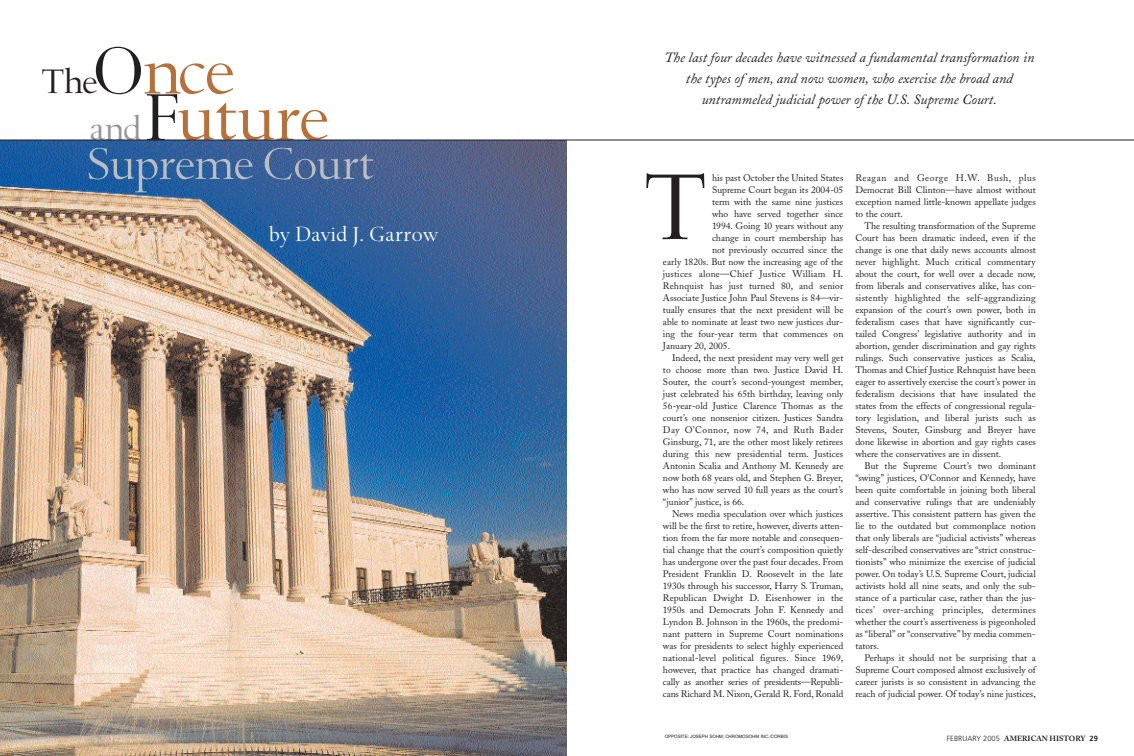
<style>
.page{position:relative;width:1134px;height:756px;background:#fff}
.page>*{position:absolute;margin:0;border:0;box-sizing:border-box;transform-origin:0 0}
.t1{font:110px "Spectrum";color:#231f20}
.t2{font:78.2px "Spectrum";letter-spacing:-.035em;color:#b87038}
.t3{font:52.3px "Spectrum";letter-spacing:-.03em;color:#bbbdc0}
.t4{font:40px "Spectrum";color:#231f20}
.t5{font:24px "Spectrum";color:#fff}
.t6{font:italic 14px/21px "Adobe Caslon";color:#231f20;text-align:center}
.t7{font:9.5px/12px "Adobe Caslon";color:#231f20;text-align:justify}
.t8{font:9.5px "Adobe Caslon";letter-spacing:.02em;color:#231f20}
.t9{font:9.5px "Adobe Caslon";letter-spacing:.04em;color:#231f20}
.t10{font:700 7.5px "Adobe Caslon";color:#231f20}
.t11{font:4.5px "Helvetica";color:#231f20}
.s1{font-size:78.2px}
.s2{font-size:78.2px;color:#b87038}
.s3{font-size:40px;color:#939598}
.s4{color:#231f20}
.s5{font-family:"Frutiger";font-weight:300}
.s6{font-family:"Frutiger"}
</style>
<div class="page">
<img style="left:0;top:141px;width:567px;height:615px">
<hr style="left:0;top:140px;width:1134px;height:1px;background:#231f20">
<h3 class="t4" style="left:41px;top:68px;width:195px">The<span class="s1">O</span><span class="s2">nce</span></h3>
<h2 class="t2" style="left:89px;top:90px;width:242px"><span class="s3">and</span><span class="s4">F</span>uture</h2>
<h3 class="t3" style="left:87px;top:146px;width:289px">Supreme Court</h3>
<h3 class="t5" style="left:269px;top:226px;width:171px">by David J. Garrow</h3>
<h3 class="t6" style="left:664px;top:48px;width:372px">The last four decades have witnessed a fundamental transformation in the types of men, and now women, who exercise the broad and</h3>
<h3 class="t6" style="left:702px;top:90px;width:296px">untrammeled judicial power of the U.S. Supreme Court.</h3>
<h1 class="t1" style="left:644px;top:169px;width:65px">T</h1>
<p class="t7" style="left:712px;top:173px;width:133px">his past October the United States</p>
<p class="t7" style="left:712px;top:185px;width:133px">Supreme Court began its 2004-05</p>
<p class="t7" style="left:712px;top:197px;width:133px">term with the same nine justices</p>
<p class="t7" style="left:712px;top:209px;width:133px">who have served together since</p>
<p class="t7" style="left:712px;top:221px;width:133px">1994. Going 10 years without any</p>
<p class="t7" style="left:712px;top:233px;width:133px">change in court membership has</p>
<p class="t7" style="left:712px;top:245px;width:133px">not previously occurred since the</p>
<p class="t7" style="left:663px;top:257px;width:182px">early 1820s. But now the increasing age of the</p>
<p class="t8" style="left:663px;top:270px;width:182px">justices alone—Chief Justice William H.</p>
<p class="t7" style="left:663px;top:281px;width:182px">Rehnquist has just turned 80, and senior</p>
<p class="t7" style="left:663px;top:293px;width:182px">Associate Justice John Paul Stevens is 84—vir-</p>
<p class="t7" style="left:663px;top:305px;width:182px">tually ensures that the next president will be</p>
<p class="t7" style="left:663px;top:317px;width:182px">able to nominate at least two new justices dur-</p>
<p class="t7" style="left:663px;top:329px;width:182px">ing the four-year term that commences on</p>
<p class="t7" style="left:663px;top:341px;width:69px">January 20, 2005.</p>
<p class="t7" style="left:672px;top:353px;width:173px">Indeed, the next president may very well get</p>
<p class="t7" style="left:663px;top:365px;width:182px">to choose more than two. Justice David H.</p>
<p class="t7" style="left:663px;top:377px;width:182px">Souter, the court’s second-youngest member,</p>
<p class="t7" style="left:663px;top:389px;width:182px">just celebrated his 65th birthday, leaving only</p>
<p class="t7" style="left:663px;top:401px;width:182px">56-year-old Justice Clarence Thomas as the</p>
<p class="t7" style="left:663px;top:413px;width:182px">court’s one nonsenior citizen. Justices Sandra</p>
<p class="t9" style="left:663px;top:426px;width:182px">Day O’Connor, now 74, and Ruth Bader</p>
<p class="t7" style="left:663px;top:437px;width:182px">Ginsburg, 71, are the other most likely retirees</p>
<p class="t7" style="left:663px;top:449px;width:182px">during this new presidential term. Justices</p>
<p class="t7" style="left:663px;top:461px;width:182px">Antonin Scalia and Anthony M. Kennedy are</p>
<p class="t7" style="left:663px;top:473px;width:182px">now both 68 years old, and Stephen G. Breyer,</p>
<p class="t7" style="left:663px;top:485px;width:182px">who has now served 10 full years as the court’s</p>
<p class="t7" style="left:663px;top:497px;width:83px">“junior” justice, is 66.</p>
<p class="t7" style="left:672px;top:509px;width:173px">News media speculation over which justices</p>
<p class="t7" style="left:663px;top:521px;width:182px">will be the first to retire, however, diverts atten-</p>
<p class="t7" style="left:663px;top:533px;width:182px">tion from the far more notable and consequen-</p>
<p class="t7" style="left:663px;top:545px;width:182px">tial change that the court’s composition quietly</p>
<p class="t7" style="left:663px;top:557px;width:182px">has undergone over the past four decades. From</p>
<p class="t7" style="left:663px;top:569px;width:182px">President Franklin D. Roosevelt in the late</p>
<p class="t7" style="left:663px;top:581px;width:182px">1930s through his successor, Harry S. Truman,</p>
<p class="t7" style="left:663px;top:593px;width:182px">Republican Dwight D. Eisenhower in the</p>
<p class="t7" style="left:663px;top:605px;width:182px">1950s and Democrats John F. Kennedy and</p>
<p class="t7" style="left:663px;top:617px;width:182px">Lyndon B. Johnson in the 1960s, the predomi-</p>
<p class="t7" style="left:663px;top:629px;width:182px">nant pattern in Supreme Court nominations</p>
<p class="t7" style="left:663px;top:641px;width:182px">was for presidents to select highly experienced</p>
<p class="t7" style="left:663px;top:653px;width:182px">national-level political figures. Since 1969,</p>
<p class="t7" style="left:663px;top:665px;width:182px">however, that practice has changed dramati-</p>
<p class="t7" style="left:663px;top:677px;width:182px">cally as another series of presidents—Republi-</p>
<p class="t7" style="left:663px;top:689px;width:182px">cans Richard M. Nixon, Gerald R. Ford, Ronald</p>
<p class="t7" style="left:855px;top:173px;width:182px">Reagan and George H.W. Bush, plus Democrat Bill Clinton—have almost without exception named little-known appellate judges to the court.</p>
<p class="t7" style="left:855px;top:221px;width:182px;text-indent:9px">The resulting transformation of the Supreme Court has been dramatic indeed, even if the change is one that daily news accounts almost never highlight. Much critical commentary about the court, for well over a decade now, from liberals and conservatives alike, has con&shy;sistently highlighted the self-aggrandizing expansion of the court’s own power, both in federalism cases that have significantly cur&shy;tailed Congress’ legislative authority and in abortion, gender discrimination and gay rights rulings. Such conservative justices as Scalia, Thomas and Chief Justice Rehnquist have been eager to assertively exercise the court’s power in federalism decisions that have insulated the states from the effects of congressional regula&shy;tory legislation, and liberal jurists such as Stevens, Souter, Ginsburg and Breyer have done likewise in abortion and gay rights cases where the conservatives are in dissent.</p>
<p class="t7" style="left:855px;top:461px;width:182px;text-indent:9px">But the Supreme Court’s two dominant “swing” justices, O’Connor and Kennedy, have been quite comfortable in joining both liberal and conservative rulings that are undeniably assertive. This consistent pattern has given the lie to the outdated but commonplace notion that only liberals are “judicial activists” whereas self-described conservatives are “strict construc&shy;tionists” who minimize the exercise of judicial power. On today’s U.S. Supreme Court, judicial activists hold all nine seats, and only the sub&shy;stance of a particular case, rather than the jus&shy;tices’ over-arching principles, determines whether the court’s assertiveness is pigeonholed as “liberal” or “conservative” by media commen&shy;tators.</p>
<p class="t7" style="left:855px;top:653px;width:182px;text-indent:9px">Perhaps it should not be surprising that a Supreme Court composed almost exclusively of career jurists is so consistent in advancing the reach of judicial power. Of today’s nine justices,</p>
<p class="t11" style="left:665px;top:735px;width:125px">OPPOSITE: JOSEPH SOHM; CHROMOSOHM INC./CORBIS</p>
<p class="t10" style="left:947px;top:735px;width:153px"><span class="s5">FEBRUARY 2005</span> AMERICAN HISTORY <span class="s6">29</span></p>
</div>
